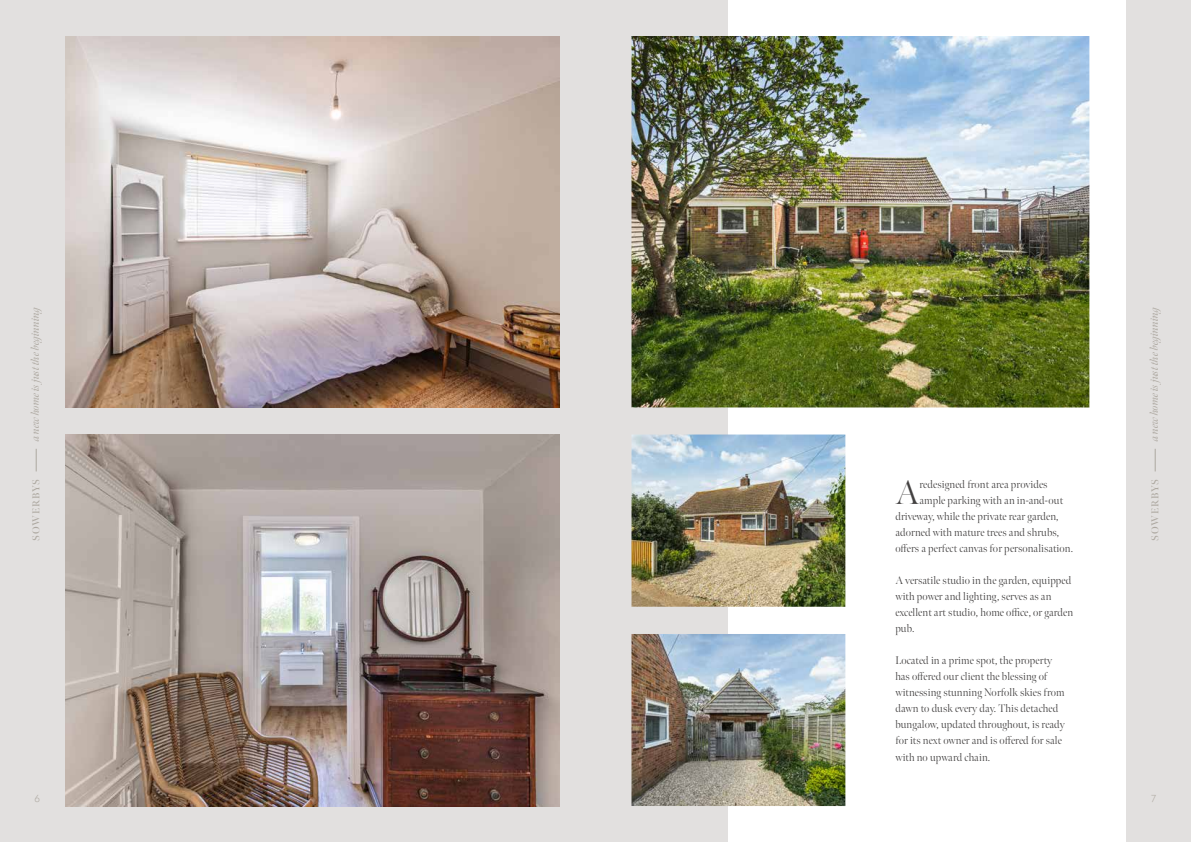
<style>
.page{position:relative;width:1191px;height:842px;background:#fff}
.page>*{position:absolute;margin:0;border:0;box-sizing:border-box;transform-origin:0 0}
.t1{font:300 34px "Meno Banner";color:#434141}
.t2{font:300 11px/16px "Meno Banner";letter-spacing:.01em;color:#434141}
.t3{font:italic 11px "Meno Banner";letter-spacing:-.01em;color:#ada8a0}
.t4{font:600 10px "Meno Banner";letter-spacing:.08em;color:#ada8a0}
.t5{font:300 10px "Quasimoda";color:#ada8a0}
</style>
<div class="page">
<div style="left:0;top:0;width:595px;height:842px;background:#e2e0df"></div>
<div style="left:595px;top:0;width:596px;height:842px;background:#e2e0df"></div>
<svg style="left:36px;top:449px;width:1px;height:22px"></svg>
<svg style="left:1155px;top:449px;width:1px;height:22px"></svg>
<div style="left:728px;top:0;width:397px;height:842px;background:#fff"></div>
<img style="left:631px;top:434px;width:214px;height:173px">
<img style="left:631px;top:36px;width:458px;height:371px">
<img style="left:631px;top:634px;width:214px;height:172px">
<img style="left:66px;top:36px;width:493px;height:371px">
<img style="left:66px;top:434px;width:493px;height:372px">
<p class="t3" style="left:29px;top:441px;width:138px;rotate:-90deg">a new home is just the beginning</p>
<p class="t3" style="left:1147px;top:441px;width:138px;rotate:-90deg">a new home is just the beginning</p>
<h1 class="t1" style="left:895px;top:472px;width:25px">A</h1>
<p class="t2" style="left:919px;top:477px;width:130px">redesigned front area provides</p>
<p class="t4" style="left:30px;top:541px;width:63px;rotate:-90deg">SOWERBYS</p>
<p class="t4" style="left:1149px;top:541px;width:63px;rotate:-90deg">SOWERBYS</p>
<p class="t2" style="left:919px;top:493px;width:145px">ample parking with an in-and-out</p>
<p class="t2" style="left:895px;top:509px;width:165px">driveway, while the private rear garden,</p>
<p class="t2" style="left:895px;top:525px;width:165px">adorned with mature trees and shrubs,</p>
<p class="t2" style="left:895px;top:541px;width:179px">offers a perfect canvas for personalisation.</p>
<p class="t2" style="left:895px;top:573px;width:179px">A versatile studio in the garden, equipped with power and lighting, serves as an excellent art studio, home office, or garden pub.</p>
<p class="t2" style="left:895px;top:653px;width:171px">Located in a prime spot, the property has offered our client the blessing of witnessing stunning Norfolk skies from dawn to dusk every day. This detached bungalow, updated throughout, is ready for its next owner and is offered for sale with no upward chain.</p>
<p class="t5" style="left:35px;top:791px;width:7px">6</p>
<p class="t5" style="left:1151px;top:791px;width:6px">7</p>
</div>
